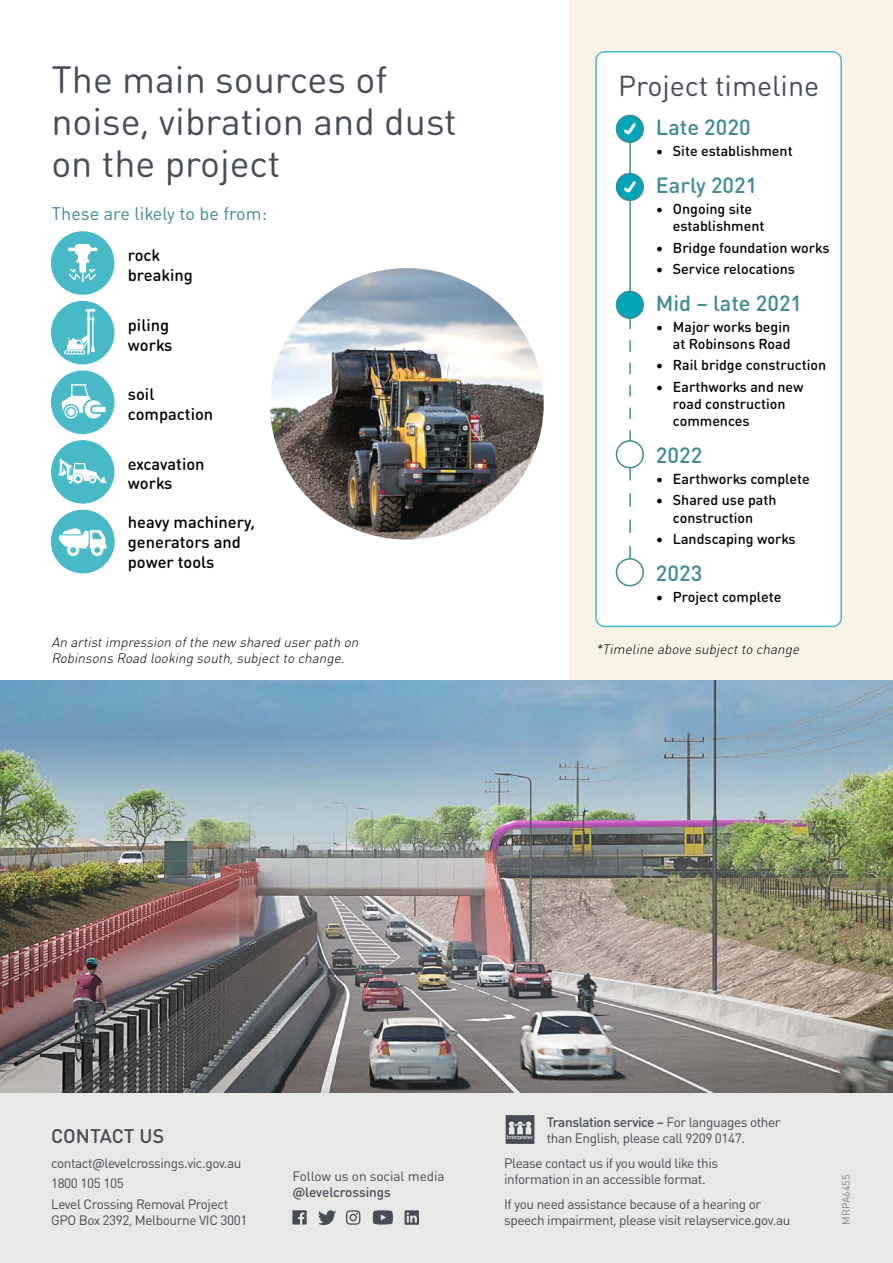
<style>
.page{position:relative;width:893px;height:1263px;background:#fff}
.page>*{position:absolute;margin:0;border:0;box-sizing:border-box;transform-origin:0 0}
.LX_H1{font:37.5px/42px "DIN Round OT";color:#474c55}
.LX_H1-2{font:28.5px "DIN Round OT";color:#474c55}
.LX_H2{font:500 21.75px "DIN Round OT";color:#3e8b94}
.t1{font:500 19.5px "DIN Round OT";color:#474c55}
.LX_intro{font:18px "DIN Round OT";color:#3e8b94}
.LX_H3{font:500 16.5px/19.8px "DIN Round OT";color:#000}
.t2{font:500 14.25px/17.1px "DIN Round OT";color:#000}
.t3{font:13.5px/16.2px "DIN Round OT";letter-spacing:-.03em;color:#474c55}
.LX_Caption{font:italic 300 13.5px/16.2px "DIN Round OT";color:#000}
.t4{font:13.5px "DIN Round OT";letter-spacing:-.005em;color:#474c55}
.t5{font:500 13.5px "DIN Round OT";letter-spacing:-.005em;color:#474c55}
.t6{font:10.5px "DIN Round OT";color:#81858d}
.s1{font-weight:500}
</style>
<div class="page">
<div style="left:570px;top:0;width:323px;height:1263px;background:#f8f3e5"></div>
<img style="left:0;top:680px;width:893px;height:413px">
<div style="left:596px;top:52px;width:245px;height:574px;background:#fff;border-radius:9px"></div>
<div style="left:595px;top:51px;width:247px;height:576px;border:2px solid #48b9c7;border-radius:9px"></div>
<svg style="left:616px;top:115px;width:27px;height:27px"></svg>
<div style="left:616px;top:115px;width:28px;height:28px;border:2px solid #3e8b94;border-radius:50%"></div>
<svg style="left:621px;top:120px;width:17px;height:17px"></svg>
<svg style="left:629px;top:319px;width:2px;height:121px"></svg>
<svg style="left:629px;top:468px;width:2px;height:90px"></svg>
<hr style="left:629px;top:142px;width:2px;height:150px;background:#3e8b94">
<div style="left:616px;top:174px;width:27px;height:26px;background:#00a5b8;border-radius:50%"></div>
<div style="left:616px;top:173px;width:28px;height:28px;border:2px solid #3e8b94;border-radius:50%"></div>
<svg style="left:624px;top:181px;width:12px;height:12px"></svg>
<div style="left:616px;top:291px;width:27px;height:27px;background:#00a5b8;border-radius:50%"></div>
<div style="left:616px;top:291px;width:28px;height:28px;border:2px solid #3e8b94;border-radius:50%"></div>
<div style="left:616px;top:440px;width:28px;height:28px;border:2px solid #3e8b94;border-radius:50%"></div>
<div style="left:616px;top:558px;width:28px;height:28px;border:2px solid #3e8b94;border-radius:50%"></div>
<img style="left:271px;top:269px;width:272px;height:270px">
<svg style="left:51px;top:231px;width:63px;height:64px"></svg>
<div style="left:51px;top:301px;width:63px;height:63px;background:#48b9c7;border-radius:50%"></div>
<svg style="left:64px;top:309px;width:31px;height:45px"></svg>
<div style="left:51px;top:370px;width:63px;height:64px;background:#48b9c7;border-radius:50%"></div>
<svg style="left:62px;top:384px;width:43px;height:35px"></svg>
<div style="left:67px;top:408px;width:8px;height:8px;background:#fff;border-radius:50%"></div>
<div style="left:51px;top:440px;width:63px;height:64px;background:#48b9c7;border-radius:50%"></div>
<svg style="left:59px;top:458px;width:48px;height:25px"></svg>
<div style="left:51px;top:510px;width:63px;height:63px;background:#48b9c7;border-radius:32px"></div>
<svg style="left:59px;top:528px;width:47px;height:28px"></svg>
<div style="left:0;top:1093px;width:893px;height:170px;background:#e8e8e7"></div>
<svg style="left:318px;top:1210px;width:18px;height:15px"></svg>
<svg style="left:292px;top:1210px;width:15px;height:14px"></svg>
<svg style="left:346px;top:1210px;width:14px;height:15px"></svg>
<svg style="left:373px;top:1210px;width:20px;height:14px"></svg>
<svg style="left:405px;top:1210px;width:14px;height:15px"></svg>
<svg style="left:506px;top:1115px;width:28px;height:29px"></svg>
<h1 class="LX_H1" style="left:51px;top:57px;width:407px">The main sources of noise, vibration and dust on the project</h1>
<p class="LX_intro" style="left:51px;top:203px;width:217px">These are likely to be from:</p>
<h3 class="LX_H3" style="left:128px;top:245px;width:66px">rock breaking</h3>
<h3 class="LX_H3" style="left:128px;top:315px;width:46px">piling works</h3>
<h3 class="LX_H3" style="left:128px;top:384px;width:87px">soil compaction</h3>
<h3 class="LX_H3" style="left:128px;top:453px;width:78px">excavation works</h3>
<h3 class="LX_H3" style="left:128px;top:512px;width:129px">heavy machinery, generators and power tools</h3>
<p class="LX_Caption" style="left:51px;top:634px;width:312px">An artistimpression ofthe new shared userpath on<br>Robinsons Road looking south,subjectto change.</p>
<h1 class="LX_H1-2" style="left:618px;top:68px;width:203px">Project timeline</h1>
<h2 class="LX_H2" style="left:656px;top:113px;width:96px">Late 2020</h2>
<p class="t2" style="left:656px;top:142px;width:138px">• Site establishment</p>
<h2 class="LX_H2" style="left:656px;top:171px;width:103px">Early 2021</h2>
<p class="t2" style="left:673px;top:200px;width:93px;text-indent:-17px">• Ongoing site establishment</p>
<p class="t2" style="left:656px;top:239px;width:175px">• Bridge foundation works</p>
<p class="t2" style="left:656px;top:260px;width:140px">• Service relocations</p>
<h2 class="LX_H2" style="left:656px;top:289px;width:148px">Mid – late 2021</h2>
<p class="t2" style="left:656px;top:318px;width:136px;text-align:right">• Major works begin at Robinsons Road</p>
<p class="t2" style="left:656px;top:356px;width:172px">• Rail bridge construction</p>
<p class="t2" style="left:673px;top:378px;width:132px;text-indent:-17px">• Earthworks and new road construction commences</p>
<h2 class="LX_H2" style="left:656px;top:441px;width:48px">2022</h2>
<p class="t2" style="left:656px;top:470px;width:155px">• Earthworks complete</p>
<p class="t2" style="left:656px;top:491px;width:122px;text-align:center">• Shared use path construction</p>
<p class="t2" style="left:656px;top:530px;width:141px">• Landscaping works</p>
<h2 class="LX_H2" style="left:656px;top:559px;width:48px">2023</h2>
<p class="t2" style="left:656px;top:588px;width:127px">• Project complete</p>
<p class="LX_Caption" style="left:596px;top:640px;width:208px">*Timeline above subjectto change</p>
<h3 class="t1" style="left:51px;top:1123px;width:115px">CONTACT US</h3>
<p class="t3" style="left:51px;top:1152px;width:192px;line-height:20.4px">contact@levelcrossings.vic.gov.au<br>1800 105 105<br>Level Crossing Removal Project</p>
<p class="t3" style="left:51px;top:1211px;width:198px">GPO Box 2392, Melbourne VIC 3001</p>
<p class="t4" style="left:292px;top:1167px;width:154px">Follow us on social media</p>
<p class="t5" style="left:292px;top:1183px;width:100px">@levelcrossings</p>
<p class="t3" style="left:547px;top:1113px;width:235px"><span class="s1">Translation service –</span> For languages other than English, please call 9209 0147.</p>
<p class="t3" style="left:504px;top:1154px;width:215px">Please contact us if you would like this information in an accessible format.</p>
<p class="t3" style="left:504px;top:1195px;width:288px">If you need assistance because of a hearing or speech impairment, please visit relayservice.gov.au</p>
<p class="t6" style="left:840px;top:1225px;width:51px;rotate:-90deg">MRPA6455</p>
</div>
